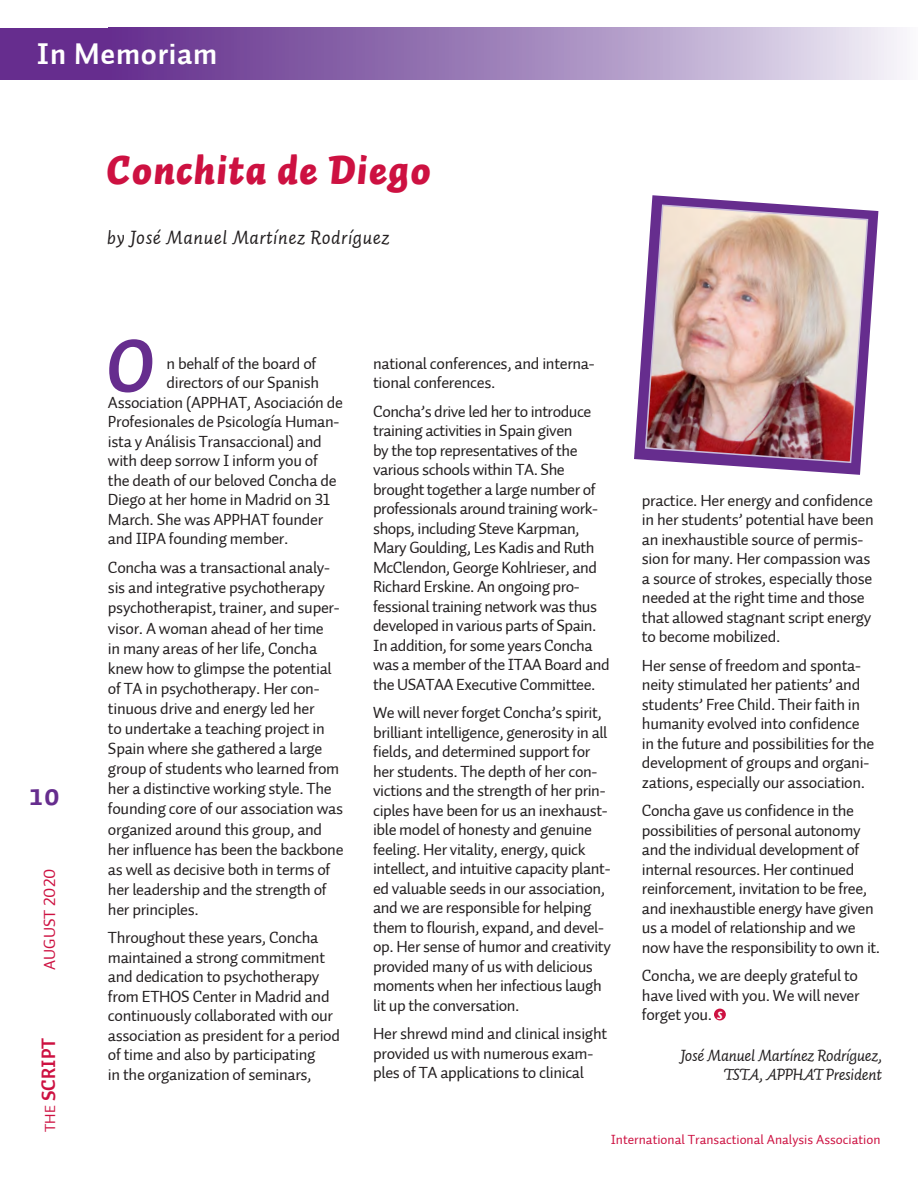
<style>
.page{position:relative;width:918px;height:1188px;background:#fff}
.page>*{position:absolute;margin:0;border:0;box-sizing:border-box;transform-origin:0 0}
.Initial_Cap{font:75px "Auto 2 Bold Italic LF";color:#662d8e}
.HD_1{font:40.5px "Auto 2 Black Italic LF";letter-spacing:.025em;color:#cd1141}
.Section_bar_HD{font:30px "Auto 2 Bold LF";letter-spacing:.025em;color:#fff}
.t1{font:30px "Auto 3 Bold Sm Cp";color:#662d8e}
.byline{font:19.5px "Auto 2 Italic LF";letter-spacing:.025em;color:#231f20}
.footer_date{font:700 19.5px "Auto 2";color:#cd1141}
.basic_body_text{font:16.5px/19.5px "Auto 2 Regular LF";letter-spacing:-.02em;color:#231f20}
.basic_body_text-2{font:16.5px/19.5px "Auto 2 Italic LF";letter-spacing:-.02em;color:#231f20;text-align:right}
.footer_date-2{font:16.5px "Auto 2 Regular LF";color:#cd1141}
.t2{font:13.5px "Auto 2 Regular LF";color:#cd1141}
.s1{font-family:"Auto 2 Regular LF";font-weight:400;font-size:15px}
</style>
<div class="page">
<div style="left:0;top:28px;width:126px;height:52px;background:#662d8e"></div>
<div style="left:109px;top:28px;width:809px;height:52px;background:linear-gradient(to right,#5d2788,#eeedf5)"></div>
<svg style="left:634px;top:195px;width:244px;height:280px"></svg>
<img style="left:644px;top:204px;width:225px;height:260px">
<div style="left:714px;top:1009px;width:12px;height:11px;background:#cd1141;border-radius:50%"></div>
<p class="Section_bar_HD" style="left:37px;top:34px;width:182px">In Memoriam</p>
<h3 class="t1" style="left:28px;top:777px;width:33px">10</h3>
<p class="footer_date-2" style="left:39px;top:970px;width:103px;rotate:-90deg">AUGUST 2020</p>
<p class="footer_date" style="left:36px;top:1132px;width:96px;rotate:-90deg"><span class="s1">THE</span> SCRIPT</p>
<p class="HD_1" style="left:107px;top:143px;width:326px">Conchita de Diego</p>
<p class="byline" style="left:107px;top:225px;width:284px">by José Manuel Martínez Rodríguez</p>
<p class="Initial_Cap" style="left:107px;top:317px;width:49px">O</p>
<p class="basic_body_text" style="left:166px;top:354px;width:151px">n behalf of the board of</p>
<p class="basic_body_text" style="left:166px;top:373px;width:154px">directors of our Spanish</p>
<p class="basic_body_text" style="left:108px;top:393px;width:236px">Association (APPHAT, Asociación de</p>
<p class="basic_body_text" style="left:108px;top:412px;width:233px">Profesionales de Psicología Human-</p>
<p class="basic_body_text" style="left:108px;top:432px;width:215px">ista y Análisis Transaccional) and</p>
<p class="basic_body_text" style="left:108px;top:451px;width:211px">with deep sorrow I inform you of</p>
<p class="basic_body_text" style="left:108px;top:471px;width:230px">the death of our beloved Concha de</p>
<p class="basic_body_text" style="left:108px;top:490px;width:224px">Diego at her home in Madrid on 31</p>
<p class="basic_body_text" style="left:108px;top:510px;width:217px">March. She was APPHAT founder</p>
<p class="basic_body_text" style="left:108px;top:529px;width:182px">and IIPA founding member.</p>
<p class="basic_body_text" style="left:108px;top:558px;width:237px;line-height:20.1px">Concha was a transactional analy&shy;sis and integrative psychotherapy psychotherapist, trainer, and super&shy;visor. A woman ahead of her time<br>in many areas of her life, Concha knew how to glimpse the potential of TA in psychotherapy. Her con&shy;tinuous drive and energy led her<br>to undertake a teaching project in Spain where she gathered a large group of students who learned from her a distinctive working style. The founding core of our association was organized around this group, and her influence has been the backbone as well as decisive both in terms of her leadership and the strength of her principles.</p>
<p class="basic_body_text" style="left:108px;top:928px;width:234px">Throughout these years, Concha maintained a strong commitment and dedication to psychotherapy from ETHOS Center in Madrid and continuously collaborated with our association as president for a period of time and also by participating<br>in the organization of seminars,</p>
<p class="basic_body_text" style="left:373px;top:354px;width:223px">national conferences, and interna&shy;tional conferences.</p>
<p class="basic_body_text" style="left:373px;top:402px;width:238px">Concha’s drive led her to introduce training activities in Spain given<br>by the top representatives of the various schools within TA. She brought together a large number of professionals around training work&shy;shops, including Steve Karpman, Mary Goulding, Les Kadis and Ruth McClendon, George Kohlrieser, and Richard Erskine. An ongoing pro&shy;fessional training network was thus developed in various parts of Spain.<br>In addition, for some years Concha was a member of the ITAA Board and the USATAA Executive Committee.</p>
<p class="basic_body_text" style="left:373px;top:703px;width:239px">We will never forget Concha’s spirit, brilliant intelligence, generosity in all fields, and determined support for her students. The depth of her con&shy;victions and the strength of her prin&shy;ciples have been for us an inexhaust&shy;ible model of honesty and genuine feeling. Her vitality, energy, quick intellect, and intuitive capacity plant&shy;ed valuable seeds in our association, and we are responsible for helping them to flourish, expand, and devel&shy;op. Her sense of humor and creativity provided many of us with delicious moments when her infectious laugh lit up the conversation.</p>
<p class="basic_body_text" style="left:373px;top:1024px;width:236px">Her shrewd mind and clinical insight provided us with numerous exam&shy;ples of TA applications to clinical</p>
<p class="basic_body_text" style="left:642px;top:491px;width:234px">practice. Her energy and confidence in her students’ potential have been an inexhaustible source of permis&shy;sion for many. Her compassion was a source of strokes, especially those needed at the right time and those that allowed stagnant script energy to become mobilized.</p>
<p class="basic_body_text" style="left:642px;top:656px;width:234px">Her sense of freedom and sponta&shy;neity stimulated her patients’ and students’ Free Child. Their faith in humanity evolved into confidence in the future and possibilities for the development of groups and organi&shy;zations, especially our association.</p>
<p class="basic_body_text" style="left:642px;top:801px;width:240px">Concha gave us confidence in the possibilities of personal autonomy and the individual development of internal resources. Her continued reinforcement, invitation to be free, and inexhaustible energy have given us a model of relationship and we now have the responsibility to own it.</p>
<p class="basic_body_text" style="left:642px;top:966px;width:219px;text-align:justify">Concha, we are deeply grateful to have lived with you. We will never forget you.</p>
<p class="basic_body_text-2" style="left:680px;top:1046px;width:203px">José Manuel Martínez Rodríguez,<br>TSTA, APPHAT President</p>
<p class="t2" style="left:611px;top:1131px;width:271px">International Transactional Analysis Association</p>
</div>
